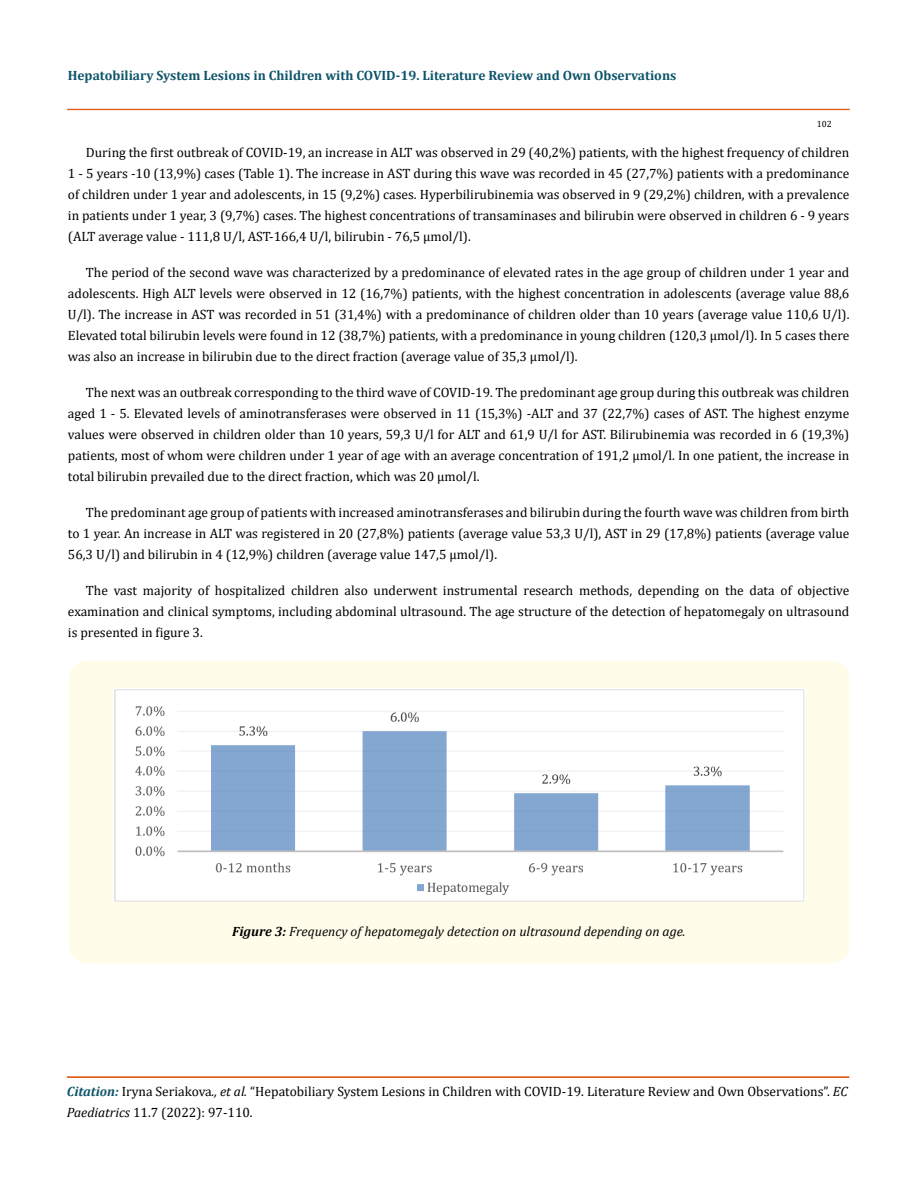
<style>
.page{position:relative;width:917px;height:1190px;background:#fff}
.page>*{position:absolute;margin:0;border:0;box-sizing:border-box;transform-origin:0 0}
.t1{font:13.5px/21px "Cambria";color:#000;text-align:justify}
.t2{font:700 13.5px "Cambria";color:#0e546a}
.t3{font:italic 13.5px "Cambria";color:#000}
.t4{font:9px "Cambria";color:#000}
.s1{font-weight:700}
.s2{font-weight:700;font-style:italic;color:#0e546a}
.s3{font-style:italic}
</style>
<div class="page">
<div style="left:67px;top:109px;width:782px;height:1px;border:1px solid #e05d1a"></div>
<hr style="left:67px;top:1077px;width:782px;height:1px;background:#e05d1a">
<div style="left:69px;top:660px;width:780px;height:303px;background:#fffde9;border-radius:18px"></div>
<img style="left:113px;top:688px;width:692px;height:213px">
<p class="t2" style="left:68px;top:66px;width:610px">Hepatobiliary System Lesions in Children with COVID-19. Literature Review and Own Observations</p>
<p class="t4" style="left:816px;top:118px;width:16px">102</p>
<p class="t1" style="left:68px;top:142px;width:783px;text-indent:18px">During the first outbreak of COVID-19, an increase in ALT was observed in 29 (40,2%) patients, with the highest frequency of children 1 - 5 years -10 (13,9%) cases (Table 1). The increase in AST during this wave was recorded in 45 (27,7%) patients with a predominance of children under 1 year and adolescents, in 15 (9,2%) cases. Hyperbilirubinemia was observed in 9 (29,2%) children, with a prevalence in patients under 1 year, 3 (9,7%) cases. The highest concentrations of transaminases and bilirubin were observed in children 6 - 9 years (ALT average value - 111,8 U/l, AST-166,4 U/l, bilirubin - 76,5 μmol/l).</p>
<p class="t1" style="left:68px;top:262px;width:783px;text-indent:18px">The period of the second wave was characterized by a predominance of elevated rates in the age group of children under 1 year and adolescents. High ALT levels were observed in 12 (16,7%) patients, with the highest concentration in adolescents (average value 88,6<br>U/l). The increase in AST was recorded in 51 (31,4%) with a predominance of children older than 10 years (average value 110,6 U/l).<br>Elevated total bilirubin levels were found in 12 (38,7%) patients, with a predominance in young children (120,3 μmol/l). In 5 cases there was also an increase in bilirubin due to the direct fraction (average value of 35,3 μmol/l).</p>
<p class="t1" style="left:68px;top:382px;width:783px;text-indent:18px">The next was an outbreak corresponding to the third wave of COVID-19. The predominant age group during this outbreak was children aged 1 - 5. Elevated levels of aminotransferases were observed in 11 (15,3%) -ALT and 37 (22,7%) cases of AST. The highest enzyme values were observed in children older than 10 years, 59,3 U/l for ALT and 61,9 U/l for AST. Bilirubinemia was recorded in 6 (19,3%) patients, most of whom were children under 1 year of age with an average concentration of 191,2 μmol/l. In one patient, the increase in total bilirubin prevailed due to the direct fraction, which was 20 μmol/l.</p>
<p class="t1" style="left:68px;top:502px;width:783px;text-indent:18px">The predominant age group of patients with increased aminotransferases and bilirubin during the fourth wave was children from birth to 1 year. An increase in ALT was registered in 20 (27,8%) patients (average value 53,3 U/l), AST in 29 (17,8%) patients (average value 56,3 U/l) and bilirubin in 4 (12,9%) children (average value 147,5 μmol/l).</p>
<p class="t1" style="left:68px;top:580px;width:783px;text-indent:18px">The vast majority of hospitalized children also underwent instrumental research methods, depending on the data of objective examination and clinical symptoms, including abdominal ultrasound. The age structure of the detection of hepatomegaly on ultrasound is presented in figure 3.</p>
<p class="t3" style="left:232px;top:922px;width:454px"><span class="s1">Figure 3:</span> Frequency of hepatomegaly detection on ultrasound depending on age.</p>
<p class="t1" style="left:67px;top:1080px;width:782px"><span class="s2">Citation:</span> Iryna Seriakova<span class="s3">., et al.</span> “Hepatobiliary System Lesions in Children with COVID-19. Literature Review and Own Observations”. <span class="s3">EC<br>Paediatrics</span> 11.7 (2022): 97-110.</p>
</div>
